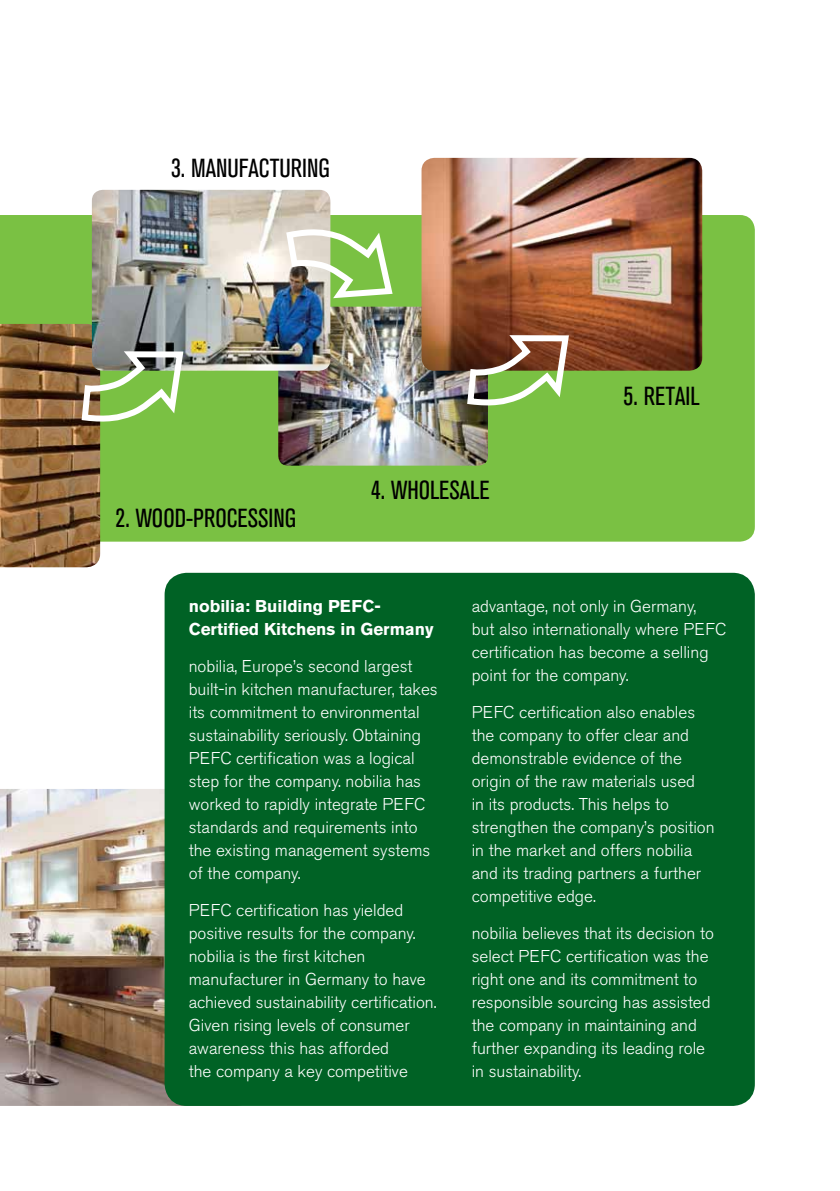
<style>
.page{position:relative;width:840px;height:1191px;background:#fff}
.page>*{position:absolute;margin:0;border:0;box-sizing:border-box;transform-origin:0 0}
.PEFC_BODY_COPY{font:condensed 26px "Akzidenz Grotesk BE";color:#000}
.PEFC_BODY_COPY-2{font:300 17px/23px "Akzidenz Grotesk BE";color:#fff}
.PEFC_BODY_COPY-3{font:700 17px/23px "Akzidenz Grotesk BE";color:#fff}
</style>
<div class="page">
<img style="left:0;top:789px;width:177px;height:317px">
<div style="left:169px;top:578px;width:580px;height:523px;background:#006225;border-radius:17px"></div>
<div style="left:164px;top:573px;width:590px;height:533px;border:10px solid #006225;border-radius:17px"></div>
<div style="left:0;top:215px;width:754px;height:326px;background:#7ac143"></div>
<img style="left:278px;top:307px;width:209px;height:158px">
<img style="left:0;top:324px;width:100px;height:243px">
<img style="left:92px;top:190px;width:238px;height:181px">
<img style="left:421px;top:158px;width:280px;height:213px">
<svg style="left:282px;top:225px;width:114px;height:77px"></svg>
<svg style="left:78px;top:348px;width:109px;height:75px"></svg>
<svg style="left:463px;top:332px;width:109px;height:74px"></svg>
<p class="PEFC_BODY_COPY" style="left:171px;top:153px;width:160px">3. MANUFACTURING</p>
<p class="PEFC_BODY_COPY" style="left:116px;top:504px;width:182px">2. WOOD-PROCESSING</p>
<p class="PEFC_BODY_COPY" style="left:371px;top:476px;width:120px">4. WHOLESALE</p>
<p class="PEFC_BODY_COPY" style="left:623px;top:381px;width:77px">5. RETAIL</p>
<p class="PEFC_BODY_COPY-3" style="left:189px;top:594px;width:246px">nobilia: Building PEFC-<br>Certified Kitchens in Germany</p>
<p class="PEFC_BODY_COPY-2" style="left:189px;top:654px;width:250px">nobilia, Europe’s second largest built-in kitchen manufacturer, takes its commitment to environmental sustainability seriously. Obtaining<br>PEFC certification was a logical step for the company. nobilia has worked to rapidly integrate PEFC standards and requirements into the existing management systems of the company.</p>
<p class="PEFC_BODY_COPY-2" style="left:189px;top:898px;width:249px">PEFC certification has yielded positive results for the company. nobilia is the first kitchen manufacturer in Germany to have achieved sustainability certification.<br>Given rising levels of consumer awareness this has afforded<br>the company a key competitive</p>
<p class="PEFC_BODY_COPY-2" style="left:471px;top:594px;width:256px">advantage, not only in Germany,<br>but also internationally where PEFC certification has become a selling point for the company.</p>
<p class="PEFC_BODY_COPY-2" style="left:471px;top:700px;width:244px">PEFC certification also enables the company to offer clear and demonstrable evidence of the origin of the raw materials used<br>in its products. This helps to strengthen the company’s position in the market and offers nobilia and its trading partners a further competitive edge.</p>
<p class="PEFC_BODY_COPY-2" style="left:471px;top:921px;width:243px">nobilia believes that its decision to select PEFC certification was the right one and its commitment to responsible sourcing has assisted the company in maintaining and further expanding its leading role in sustainability.</p>
</div>
